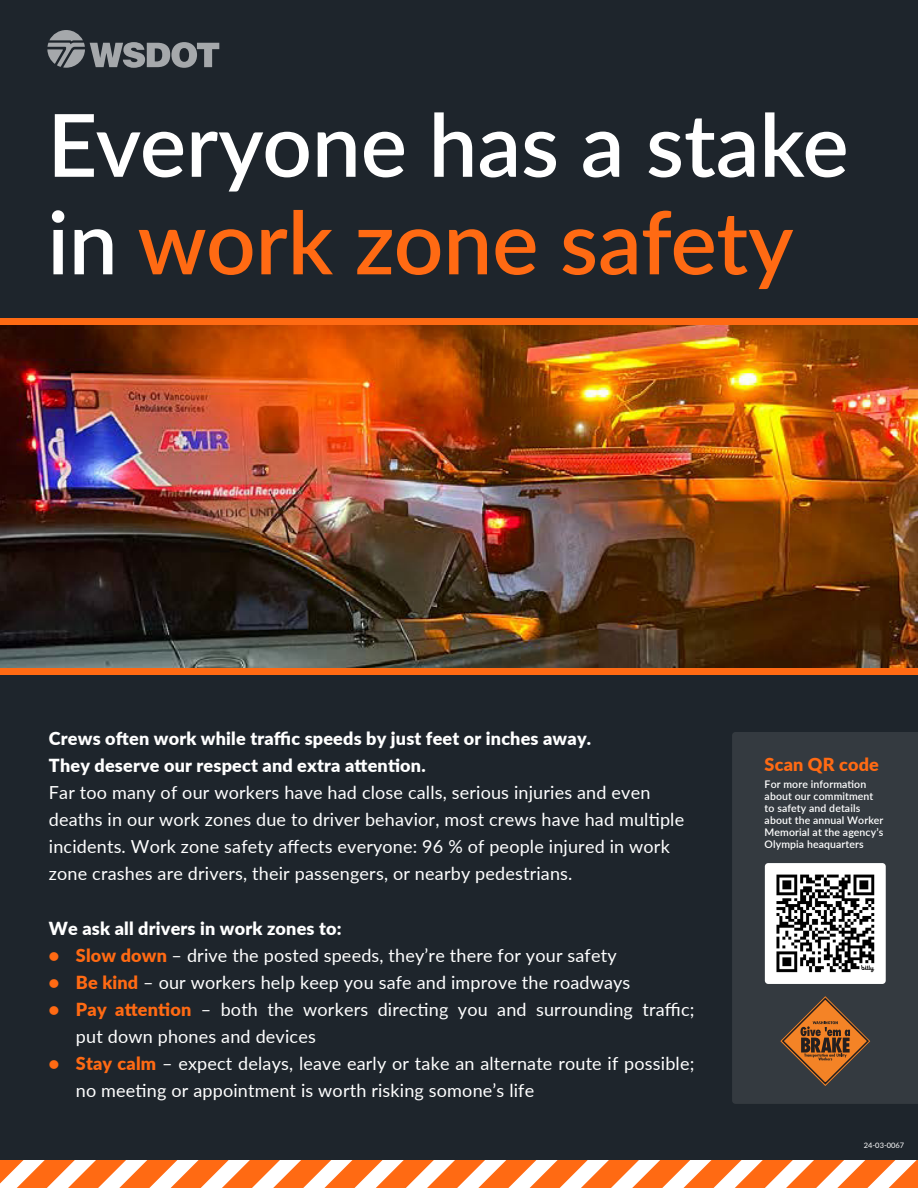
<style>
.page{position:relative;width:918px;height:1188px;background:#1e252c}
.page>*{position:absolute;margin:0;border:0;box-sizing:border-box;transform-origin:0 0}
.t1{font:600 87px/97.5px "Lato";color:#fff}
.t2{font:18px/27px "Lato";letter-spacing:.01em;color:#fff}
.t3{font:900 18px/27px "Lato";letter-spacing:.01em;color:#fff}
.t4{font:900 18px "Lato";letter-spacing:.01em;color:#ff6a13}
.t5{font:600 10.5px/12px "Lato";letter-spacing:.01em;color:#fff}
.t6{font:7.5px "Lato";color:#fff}
.s1{color:#ff6a13}
.s2{font-weight:900;color:#ff6a13}
</style>
<div class="page">
<svg style="left:0;top:1160px;width:918px;height:28px;background:#ffa775"></svg>
<div style="left:732px;top:732px;width:186px;height:372px;background:#343a40"></div>
<div style="left:765px;top:863px;width:121px;height:121px;background:#fff;border-radius:3px"></div>
<img style="left:776px;top:874px;width:99px;height:99px">
<img style="left:0;top:324px;width:918px;height:345px">
<div style="left:0;top:318px;width:918px;height:6px;background:#ff6a13"></div>
<div style="left:0;top:669px;width:918px;height:6px;background:#ff6a13"></div>
<svg style="left:47px;top:30px;width:172px;height:38px"></svg>
<svg style="left:780px;top:996px;width:90px;height:90px;background:#744f32"></svg>
<h1 class="t1" style="left:47px;top:93px;width:803px">Everyone has a stake in <span class="s1">work zone safety</span></h1>
<p class="t3" style="left:49px;top:725px;width:544px">Crews often work while traffic speeds by just feet or inches away.<br>They deserve our respect and extra attention.</p>
<p class="t2" style="left:49px;top:779px;width:637px">Far too many of our workers have had close calls, serious injuries and even deaths in our work zones due to driver behavior, most crews have had multiple incidents. Work zone safety affects everyone: 96 % of people injured in work zone crashes are drivers, their passengers, or nearby pedestrians.</p>
<p class="t3" style="left:49px;top:914px;width:294px">We ask all drivers in work zones to:</p>
<p class="t2" style="left:49px;top:941px;width:569px"><span class="s2">• Slow down</span> – drive the posted speeds, they’re there for your safety</p>
<p class="t2" style="left:49px;top:968px;width:583px"><span class="s2">• Be kind</span> – our workers help keep you safe and improve the roadways</p>
<p class="t2" style="left:76px;top:995px;width:620px;text-indent:-27px"><span class="s2">• Pay attention</span> – both the workers directing you and surrounding traffic; put down phones and devices</p>
<p class="t2" style="left:76px;top:1049px;width:620px;text-indent:-27px"><span class="s2">• Stay calm</span> – expect delays, leave early or take an alternate route if possible; no meeting or appointment is worth risking somone’s life</p>
<p class="t4" style="left:765px;top:751px;width:116px">Scan QR code</p>
<p class="t5" style="left:765px;top:778px;width:120px">For more information about our commitment to safety and details about the annual Worker<br>Memorial at the agency’s<br>Olympia heaquarters</p>
<p class="t6" style="left:864px;top:1140px;width:42px">24-03-0067</p>
</div>
